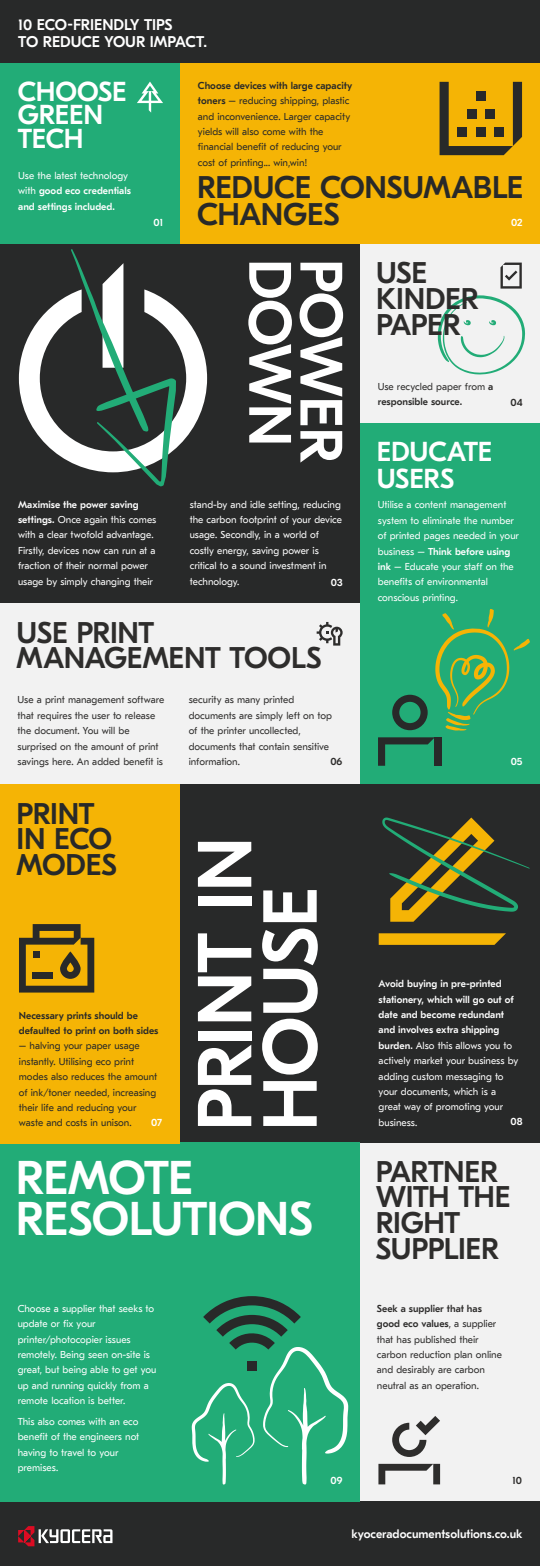
<style>
.page{position:relative;width:540px;height:1566px;background:#fff}
.page>*{position:absolute;margin:0;border:0;box-sizing:border-box;transform-origin:0 0}
.t1{font:500 76.3px/65.3px "GT Eesti Pro Display";letter-spacing:-.01em;color:#fff}
.t2{font:500 59.7px "GT Eesti Pro Display";letter-spacing:-.02em;color:#fff}
.t3{font:500 47.3px/40.5px "GT Eesti Pro Display";letter-spacing:-.015em;color:#fff}
.t4{font:500 31.3px/26.8px "GT Eesti Pro Display";letter-spacing:-.015em;color:#282929}
.t5{font:500 29.9px/25.6px "GT Eesti Pro Display";letter-spacing:-.015em;color:#2e2d2c}
.t6{font:500 29.9px/25.6px "GT Eesti Pro Display";letter-spacing:-.01em;color:#282929}
.t7{font:500 27.4px/23.5px "GT Eesti Pro Display";letter-spacing:-.005em;color:#fff}
.t8{font:500 15.55px/17px "GT Eesti Pro Display";letter-spacing:-.005em;color:#fff}
.t9{font:500 12px "GT Eesti Pro Text";letter-spacing:-.005em;color:#fff}
.t10{font:500 10.5px "GT Eesti Pro Display";letter-spacing:-.005em;color:#fff}
.t11{font:500 10.5px "GT Eesti Pro Display";color:#2e2d2c}
.t12{font:10px/15.4px "GT Eesti Pro Text";letter-spacing:-.005em;color:#fff}
.t13{font:10px/15.4px "GT Eesti Pro Text";letter-spacing:-.005em;color:#2e2d2c}
.t14{font:10px/15.4px "GT Eesti Pro Text";letter-spacing:-.005em;color:#282929}
.t15{font:500 10px/15.4px "GT Eesti Pro Text";color:#fff}
.t16{font:500 10px/15.4px "GT Eesti Pro Text";color:#282929}
.s1{font-weight:500}
.s2{font-weight:400}
</style>
<div class="page">
<div style="left:360px;top:1142px;width:180px;height:360px;background:#f2f2f2"></div>
<div style="left:0;top:0;width:540px;height:64px;background:#282929"></div>
<div style="left:360px;top:244px;width:180px;height:180px;background:#f2f2f2"></div>
<div style="left:180px;top:64px;width:180px;height:180px;background:#f5b405"></div>
<div style="left:344px;top:64px;width:196px;height:180px;background:#f5b405"></div>
<div style="left:0;top:64px;width:180px;height:180px;background:#22ac77"></div>
<div style="left:0;top:1501px;width:540px;height:64px;background:#282929"></div>
<svg style="left:18px;top:1526px;width:94px;height:20px"></svg>
<div style="left:0;top:244px;width:360px;height:359px;background:#282929"></div>
<div style="left:180px;top:783px;width:360px;height:359px;background:#282929"></div>
<div style="left:0;top:1142px;width:360px;height:360px;background:#22ac77"></div>
<div style="left:360px;top:423px;width:180px;height:360px;background:#22ac77"></div>
<div style="left:0;top:783px;width:180px;height:360px;background:#f5b405"></div>
<svg style="left:137px;top:82px;width:26px;height:31px"></svg>
<svg style="left:19px;top:294px;width:188px;height:169px"></svg>
<div style="left:0;top:603px;width:360px;height:180px;background:#f2f2f2"></div>
<svg style="left:71px;top:249px;width:105px;height:237px"></svg>
<svg style="left:501px;top:262px;width:21px;height:27px"></svg>
<svg style="left:378px;top:737px;width:57px;height:29px"></svg>
<div style="left:435px;top:737px;width:7px;height:29px;background:#282929"></div>
<svg style="left:392px;top:695px;width:36px;height:35px"></svg>
<svg style="left:435px;top:609px;width:95px;height:121px"></svg>
<svg style="left:317px;top:622px;width:26px;height:23px"></svg>
<svg style="left:378px;top:1463px;width:62px;height:21px"></svg>
<svg style="left:392px;top:1416px;width:48px;height:40px"></svg>
<svg style="left:19px;top:924px;width:75px;height:68px"></svg>
<svg style="left:379px;top:933px;width:127px;height:12px;background:#e4a807"></svg>
<svg style="left:382px;top:817px;width:148px;height:104px"></svg>
<svg style="left:438px;top:295px;width:87px;height:79px"></svg>
<svg style="left:192px;top:1296px;width:156px;height:188px"></svg>
<svg style="left:440px;top:82px;width:82px;height:73px"></svg>
<h3 class="t8" style="left:18px;top:16px;width:190px">10 ECO-FRIENDLY TIPS<br>TO REDUCE YOUR IMPACT.</h3>
<h3 class="t7" style="left:18px;top:80px;width:110px">CHOOSE<br>GREEN<br>TECH</h3>
<p class="t14" style="left:198px;top:78px;width:156px"><span class="s1">Choose devices with large capacity toners</span> – reducing shipping, plastic and inconvenience. Larger capacity yields will also come with the financial benefit of reducing your cost of printing... win,win!</p>
<p class="t15" style="left:18px;top:168px;width:114px"><span class="s2">Use the latest technology with</span> good eco credentials and settings included.</p>
<h3 class="t4" style="left:197px;top:175px;width:328px">REDUCE CONSUMABLE<br>CHANGES</h3>
<p class="t10" style="left:154px;top:217px;width:11px">01</p>
<p class="t10" style="left:511px;top:217px;width:13px">02</p>
<h2 class="t2" style="left:302px;top:259px;width:189px;rotate:90deg">DOWN</h2>
<h2 class="t2" style="left:353px;top:259px;width:206px;rotate:90deg">POWER</h2>
<h3 class="t5" style="left:376px;top:261px;width:104px">USE<br>KINDER<br>PAPER</h3>
<p class="t13" style="left:378px;top:379px;width:117px">Use recycled paper from <span class="s1">a responsible source.</span></p>
<h3 class="t7" style="left:377px;top:439px;width:117px;line-height:26.8px">EDUCATE<br>USERS</h3>
<p class="t11" style="left:510px;top:397px;width:14px">04</p>
<p class="t12" style="left:18px;top:497px;width:140px"><span class="s1">Maximise the power saving settings.</span> Once again this comes with a clear twofold advantage.<br>Firstly, devices now can run at a fraction of their normal power usage by simply changing their</p>
<p class="t12" style="left:190px;top:497px;width:154px">stand-by and idle setting, reducing the carbon footprint of your device usage. Secondly, in a world of costly energy, saving power is critical to a sound investment in technology.</p>
<p class="t10" style="left:331px;top:576px;width:13px">03</p>
<h3 class="t5" style="left:17px;top:620px;width:307px">USE PRINT<br>MANAGEMENT TOOLS</h3>
<p class="t13" style="left:18px;top:692px;width:148px">Use a print management software that requires the user to release the document. You will be surprised on the amount of print savings here. An added benefit is</p>
<p class="t13" style="left:189px;top:692px;width:145px">security as many printed documents are simply left on top of the printer uncollected, documents that contain sensitive information.</p>
<p class="t11" style="left:330px;top:756px;width:13px">06</p>
<h3 class="t6" style="left:17px;top:801px;width:102px">PRINT<br>IN ECO<br>MODES</h3>
<p class="t16" style="left:19px;top:1007px;width:141px">Necessary prints should be defaulted to print on both sides</p>
<p class="t14" style="left:19px;top:1038px;width:140px">– halving your paper usage instantly. Utilising eco print modes also reduces the amount of ink/toner needed, increasing their life and reducing your waste and costs in unison.</p>
<p class="t10" style="left:151px;top:1116px;width:12px">07</p>
<h1 class="t1" style="left:195px;top:1131px;width:296px;rotate:-90deg">PRINT IN<br>HOUSE</h1>
<h3 class="t3" style="left:16px;top:1159px;width:299px">REMOTE<br>RESOLUTIONS</h3>
<p class="t12" style="left:18px;top:1300px;width:140px">Choose a supplier that seeks to update or fix your printer/photocopier issues remotely. Being seen on-site is great, but being able to get you up and running quickly from a remote location is better.</p>
<p class="t12" style="left:18px;top:1414px;width:123px">This also comes with an eco benefit of the engineers not having to travel to your premises.</p>
<p class="t12" style="left:378px;top:497px;width:143px">Utilise a content management system to eliminate the number of printed pages needed in your business – <span class="s1">Think before using ink</span> – Educate your staff on the benefits of environmental conscious printing.</p>
<p class="t10" style="left:511px;top:756px;width:13px">05</p>
<p class="t12" style="left:379px;top:976px;width:141px"><span class="s1">Avoid buying in pre-printed stationery, which will go out of date and become redundant and involves extra shipping burden.</span> Also this allows you to actively market your business by adding custom messaging to your documents, which is a great way of promoting your business.</p>
<p class="t10" style="left:510px;top:1116px;width:14px">08</p>
<h3 class="t5" style="left:376px;top:1159px;width:136px">PARTNER<br>WITH THE<br>RIGHT<br>SUPPLIER</h3>
<p class="t13" style="left:377px;top:1300px;width:127px"><span class="s1">Seek a supplier that has good eco values</span>, a supplier that has published their carbon reduction plan online and desirably are carbon neutral as an operation.</p>
<p class="t10" style="left:331px;top:1475px;width:13px">09</p>
<p class="t11" style="left:513px;top:1474px;width:11px">10</p>
<p class="t9" style="left:351px;top:1527px;width:173px">kyoceradocumentsolutions.co.uk</p>
</div>
